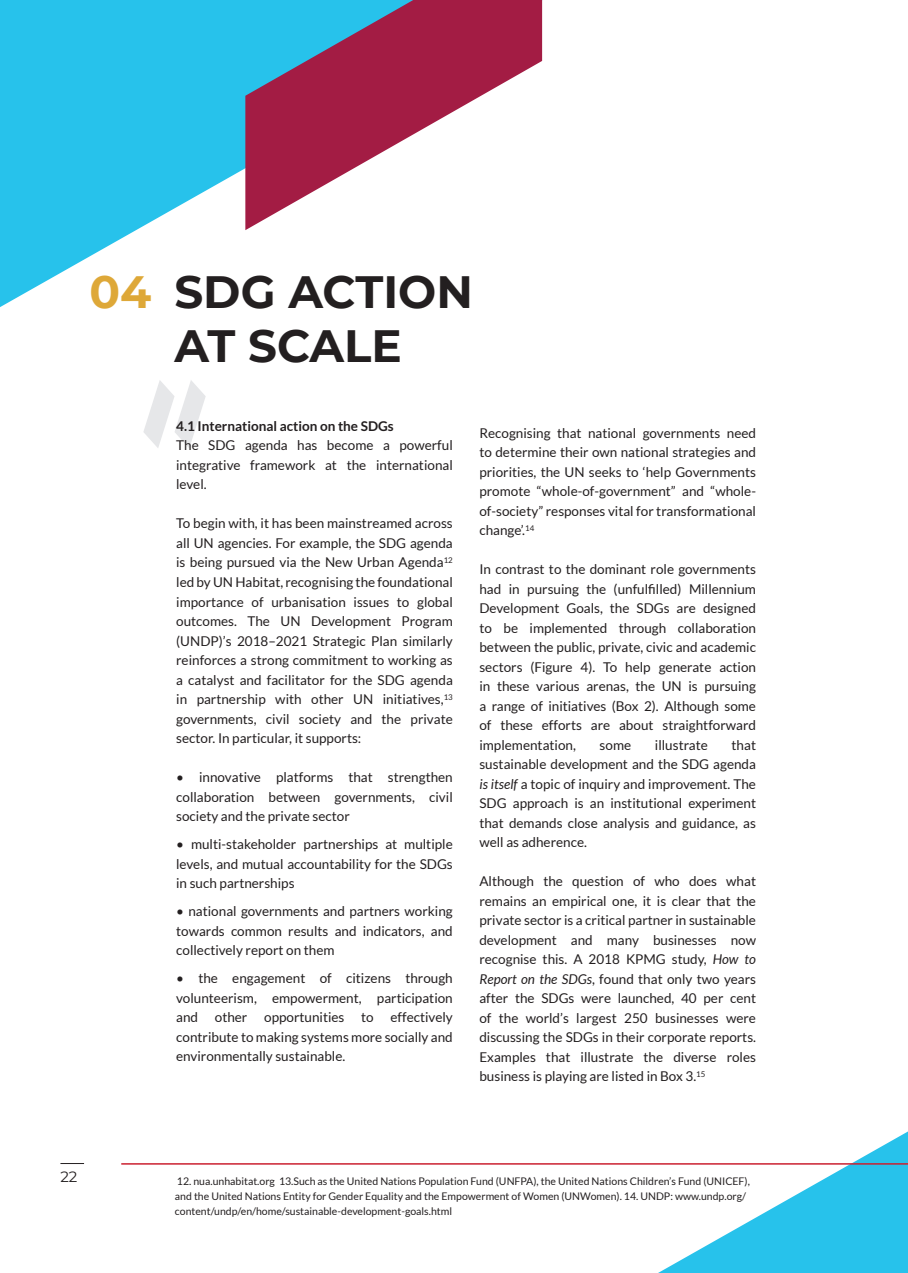
<style>
.page{position:relative;width:908px;height:1273px;background:#fff}
.page>*{position:absolute;margin:0;border:0;box-sizing:border-box;transform-origin:0 0}
.t1{font:700 45.15px/54.2px "Montserrat";letter-spacing:-.005em;color:#231f20}
.t2{font:15px "Montserrat";color:#231f20}
.t3{font:13.5px/19.5px "Lato";color:#231f20;text-align:justify}
.t4{font:700 13.5px "Lato";color:#231f20}
.t5{font:10.5px "Lato";color:#231f20}
.s1{color:#dea838}
.s2{font-style:italic}
</style>
<div class="page">
<svg style="left:60px;top:1163px;width:24px;height:1px"></svg>
<svg style="left:143px;top:380px;width:63px;height:68px"></svg>
<svg style="left:0;top:0;width:543px;height:307px;fill:#27c2eb"></svg>
<svg style="left:245px;top:0;width:297px;height:230px;fill:#a31c44"></svg>
<hr style="left:121px;top:1163px;width:786px;height:1px;background:#cb2030">
<svg style="left:0;top:0;width:7px;height:7px"></svg>
<svg style="left:641px;top:1131px;width:267px;height:142px"></svg>
<h1 class="t1" style="left:89px;top:263px;width:94px"><span class="s1">04</span> SDG</h1>
<h1 class="t1" style="left:174px;top:263px;width:197px;text-indent:114px">ACTION<br>AT SCALE</h1>
<p class="t4" style="left:176px;top:418px;width:219px">4.1 I nternational action on the SDGs</p>
<p class="t3" style="left:176px;top:436px;width:278px">The SDG agenda has become a powerful integrative framework at the international level.</p>
<p class="t3" style="left:176px;top:514px;width:278px">To begin with, it has been mainstreamed across all UN agencies. For example, the SDG agenda is being pursued via the New U rban Agenda<sup>12 </sup>led by UN Habitat, recognising the foundational importance of urbanisation issues to global outcomes. The UN</p>
<p class="t3" style="left:311px;top:611px;width:143px">Development Program</p>
<p class="t3" style="left:176px;top:631px;width:278px;text-indent:34px">P)’s 2018–2021 Strategic Plan similarly reinforces a strong commitment to working as a catalyst and facilitator for the SDG agenda in partnership with other UN</p>
<p class="t3" style="left:176px;top:631px;width:15px">(UND</p>
<p class="t3" style="left:176px;top:689px;width:278px;text-indent:206px">initiatives,<sup>13 </sup>governments, civil society and the private sector. I n particular, it supports:</p>
<p class="t3" style="left:176px;top:767px;width:278px">• innovative platforms that strengthen collaboration between governments, civil society and the private sector</p>
<p class="t3" style="left:176px;top:834px;width:278px">• multi-stakeholder partnerships at multiple levels, and mutual accountability for the SDGs in such partnerships</p>
<p class="t3" style="left:176px;top:901px;width:278px">• national governments and partners working towards common results and indicators, and collectively report on them</p>
<p class="t3" style="left:176px;top:968px;width:278px">• the engagement of citizens through volunteerism, empowerment, participation and other opportunities to effectively contribute to making systems more socially and environmentally sustainable.</p>
<p class="t3" style="left:479px;top:423px;width:278px">Recognising that national governments need to determine their own national strategies and priorities, the UN seeks to ‘help Governments promote “whole-of-government” and “whole&shy;of-society” responses vital for transformational change’.<sup>14</sup></p>
<p class="t3" style="left:479px;top:559px;width:278px">I n contrast to the dominant role governments had in pursuing the (unfulfilled) Millennium Development Goals, the SDGs are designed to be implemented through collaboration between the public, private, civic and academic sectors (Figure 4). To help generate action in these various arenas, the UN</p>
<p class="t3" style="left:479px;top:676px;width:278px;text-indent:209px">is pursuing a range of initiatives (Box 2). Although some of these efforts are about straightforward implementation,</p>
<p class="t3" style="left:479px;top:735px;width:278px;text-indent:252px">that sustainable development and the SDG agenda <span class="s2">is itself</span> a topic of inquiry and improvement. The SDG approach is an institutional experiment that demands close analysis and guidance, as well as adherence.</p>
<p class="t3" style="left:479px;top:871px;width:278px">Although the question of who does what remains an empirical one, it is clear that the private sector is a critical partner in sustainable development and many businesses now recognise this. A 2018 KPMG study, <span class="s2">How to Report on the SDGs</span>, found that only two years after the SDGs were launched, 40 per cent of the world’s largest 250 businesses were discussing the SDGs in their corporate reports.<br>Examples that illustrate the diverse roles business is playing are listed in Box 3.<sup>15</sup></p>
<p class="t3" style="left:599px;top:735px;width:33px">some</p>
<p class="t3" style="left:654px;top:735px;width:54px">illustrate</p>
<p class="t2" style="left:60px;top:1166px;width:19px">22</p>
<p class="t5" style="left:177px;top:1175px;width:537px">12. nua.unhabitat.org 13.Such as the U nited N ations Population Fund (UN FPA), the U nited N ations Children’s Fund (UNICE</p>
<p class="t5" style="left:738px;top:1175px;width:13px">F),</p>
<p class="t5" style="left:175px;top:1190px;width:474px">and the U nited N ations Entity for Gender Equality and the Empowerment of Women (UNWomen). 14. UND</p>
<p class="t5" style="left:663px;top:1190px;width:84px">P: www.undp.org/</p>
<p class="t5" style="left:175px;top:1205px;width:278px">content/undp/en/home/sustainable-development-goals.html</p>
</div>
